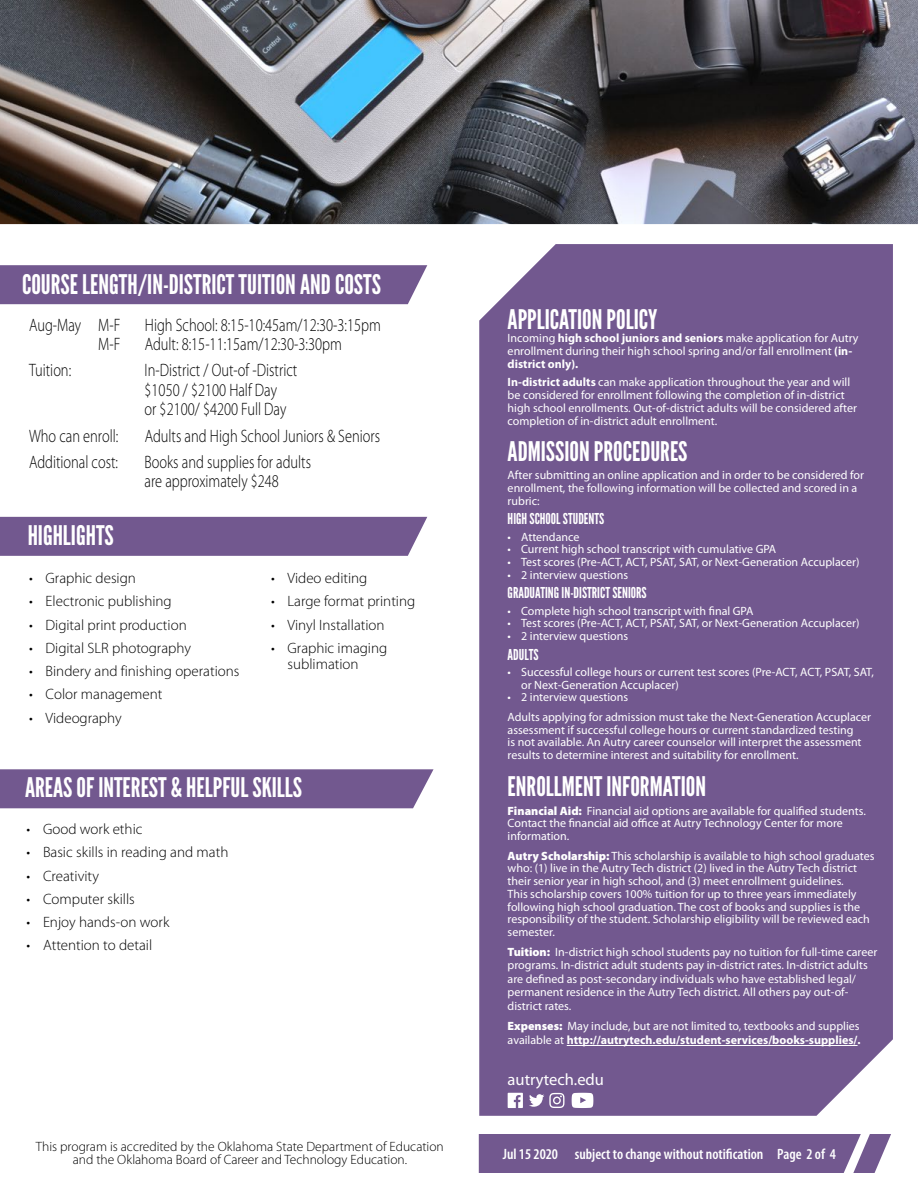
<style>
.page{position:relative;width:918px;height:1188px;background:#fff}
.page>*{position:absolute;margin:0;border:0;box-sizing:border-box;transform-origin:0 0}
.t1{font:27px "League Gothic";color:#fff}
.t2{font:300 18px/19.5px "Myriad Pro";color:#000;scale:.8 1}
.t3{font:16.5px "Myriad Pro";color:#fff}
.t4{font:300 15px/16.5px "Myriad Pro";color:#000}
.t5{font:15px "League Gothic";color:#fff}
.t6{font:600 condensed 15px "Myriad Pro";color:#fff}
.t7{font:300 13.5px/13.5px "Myriad Pro";color:#000;text-align:center}
.t8{font:12px/12.8px "Myriad Pro";color:#fff}
.s1{font-weight:700}
.s2{font-weight:900}
</style>
<div class="page">
<div style="left:479px;top:1134px;width:412px;height:39px;background:#72588f"></div>
<img style="left:0;top:0;width:918px;height:225px">
<div style="left:0;top:517px;width:427px;height:39px;background:#72588f"></div>
<div style="left:0;top:265px;width:427px;height:39px;background:#72588f"></div>
<div style="left:0;top:769px;width:434px;height:39px;background:#72588f"></div>
<div style="left:479px;top:244px;width:414px;height:872px;background:#72588f"></div>
<hr style="left:567px;top:1045px;width:291px;height:1px;background:#fff">
<svg style="left:508px;top:1093px;width:15px;height:15px"></svg>
<svg style="left:529px;top:1093px;width:35px;height:15px"></svg>
<svg style="left:572px;top:1093px;width:21px;height:15px"></svg>
<h1 class="t1" style="left:22px;top:268px;width:360px">COURSE LENGTH/IN-DISTRICT TUITION AND COSTS</h1>
<h2 class="t2" style="left:29px;top:315px;width:116px">Aug-May M-F</h2>
<h2 class="t2" style="left:145px;top:315px;width:297px">High School: 8:15-10:45am/12:30-3:15pm</h2>
<h2 class="t2" style="left:98px;top:335px;width:29px">M-F</h2>
<h2 class="t2" style="left:145px;top:335px;width:248px">Adult: 8:15-11:15am/12:30-3:30pm</h2>
<h2 class="t2" style="left:29px;top:361px;width:54px">Tuition:</h2>
<h2 class="t2" style="left:145px;top:361px;width:192px">In-District / Out-of -District $1050 / $2100 Half Day<br>or $2100/ $4200 Full Day</h2>
<h2 class="t2" style="left:29px;top:426px;width:113px">Who can enroll:</h2>
<h2 class="t2" style="left:145px;top:426px;width:295px">Adults and High School Juniors &amp; Seniors</h2>
<h2 class="t2" style="left:29px;top:452px;width:113px">Additional cost:</h2>
<h2 class="t2" style="left:145px;top:452px;width:210px">Books and supplies for adults are approximately $248</h2>
<h1 class="t1" style="left:28px;top:519px;width:88px">HIGHLIGHTS</h1>
<p class="t4" style="left:29px;top:570px;width:108px">• Graphic design</p>
<p class="t4" style="left:29px;top:593px;width:144px">• Electronic publishing</p>
<p class="t4" style="left:29px;top:617px;width:159px">• Digital print production</p>
<p class="t4" style="left:29px;top:640px;width:163px">• Digital SLR photography</p>
<p class="t4" style="left:29px;top:663px;width:212px">• Bindery and finishing operations</p>
<p class="t4" style="left:29px;top:686px;width:135px">• Color management</p>
<p class="t4" style="left:29px;top:710px;width:94px">• Videography</p>
<p class="t4" style="left:271px;top:570px;width:98px">• Video editing</p>
<p class="t4" style="left:271px;top:593px;width:146px">• Large format printing</p>
<p class="t4" style="left:271px;top:617px;width:115px">• Vinyl Installation</p>
<p class="t4" style="left:288px;top:640px;width:101px;text-indent:-16px">• Graphic imaging sublimation</p>
<h1 class="t1" style="left:25px;top:771px;width:279px">AREAS OF INTEREST &amp; HELPFUL SKILLS</h1>
<p class="t4" style="left:27px;top:821px;width:117px">• Good work ethic</p>
<p class="t4" style="left:27px;top:844px;width:203px">• Basic skills in reading and math</p>
<p class="t4" style="left:27px;top:868px;width:74px">• Creativity</p>
<p class="t4" style="left:27px;top:891px;width:110px">• Computer skills</p>
<p class="t4" style="left:27px;top:914px;width:144px">• Enjoy hands-on work</p>
<p class="t4" style="left:27px;top:937px;width:127px">• Attention to detail</p>
<p class="t7" style="left:36px;top:1140px;width:409px">This program is accredited by the Oklahoma State Department of Education and the Oklahoma Board of Career and Technology Education.</p>
<h1 class="t1" style="left:508px;top:304px;width:151px">APPLICATION POLICY</h1>
<p class="t8" style="left:508px;top:332px;width:352px">Incoming <span class="s1">high school juniors and seniors</span> make application for Autry enrollment during their high school spring and/or fall enrollment <span class="s1">(in&shy;district only).</span></p>
<p class="t8" style="left:508px;top:376px;width:351px"><span class="s1">In-district adults</span> can make application throughout the year and will be considered for enrollment following the completion of in-district high school enrollments. Out-of-district adults will be considered after completion of in-district adult enrollment.</p>
<h1 class="t1" style="left:508px;top:435px;width:181px">ADMISSION PROCEDURES</h1>
<p class="t8" style="left:508px;top:469px;width:358px">After submitting an online application and in order to be considered for enrollment, the following information will be collected and scored in a rubric:</p>
<p class="t5" style="left:508px;top:510px;width:98px">HIGH SCHOOL STUDENTS</p>
<p class="t8" style="left:508px;top:530px;width:73px">• Attendance</p>
<p class="t8" style="left:508px;top:543px;width:270px">• Current high school transcript with cumulative GPA</p>
<p class="t8" style="left:508px;top:556px;width:353px">• Test scores (Pre-ACT, ACT, PSAT, SAT, or Next-Generation Accuplacer)</p>
<p class="t8" style="left:508px;top:569px;width:122px">• 2 interview questions</p>
<p class="t5" style="left:508px;top:584px;width:141px">GRADUATING IN-DISTRICT SENIORS</p>
<p class="t8" style="left:508px;top:604px;width:247px">• Complete high school transcript with final GPA</p>
<p class="t8" style="left:508px;top:617px;width:353px">• Test scores (Pre-ACT, ACT, PSAT, SAT, or Next-Generation Accuplacer)</p>
<p class="t8" style="left:508px;top:630px;width:122px">• 2 interview questions</p>
<p class="t5" style="left:508px;top:645px;width:32px">ADULTS</p>
<p class="t8" style="left:521px;top:666px;width:354px;text-indent:-14px">• Successful college hours or current test scores (Pre-ACT, ACT, PSAT, SAT, or Next-Generation Accuplacer)</p>
<p class="t8" style="left:508px;top:688px;width:365px;line-height:19.5px">• 2 interview questions<br>Adults applying for admission must take the Next-Generation Accuplacer</p>
<p class="t8" style="left:508px;top:723px;width:355px">assessment if successful college hours or current standardized testing is not available. An Autry career counselor will interpret the assessment results to determine interest and suitability for enrollment.</p>
<h1 class="t1" style="left:508px;top:770px;width:200px">ENROLLMENT INFORMATION</h1>
<p class="t8" style="left:508px;top:804px;width:360px"><span class="s2">Financial Aid:</span> Financial aid options are available for qualified students.<br>Contact the financial aid office at Autry Technology Center for more information.</p>
<p class="t8" style="left:508px;top:849px;width:368px"><span class="s2">Autry Scholarship:</span> This scholarship is available to high school graduates who: (1) live in the Autry Tech district (2) lived in the Autry Tech district their senior year in high school, and (3) meet enrollment guidelines.<br>This scholarship covers 100% tuition for up to three years immediately following high school graduation. The cost of books and supplies is the responsibility of the student. Scholarship eligibility will be reviewed each semester.</p>
<p class="t8" style="left:508px;top:945px;width:371px;line-height:13.5px"><span class="s2">Tuition:</span> In-district high school students pay no tuition for full-time career programs. In-district adult students pay in-district rates. In-district adults are defined as post-secondary individuals who have established legal/ permanent residence in the Autry Tech district. All others pay out-of&shy;district rates.</p>
<p class="t8" style="left:508px;top:1019px;width:355px;line-height:14.4px"><span class="s2">Expenses:</span> May include, but are not limited to, textbooks and supplies available at <span class="s1">http://autrytech.edu/student-services/books-supplies/.</span></p>
<h3 class="t3" style="left:508px;top:1070px;width:98px">autrytech.edu</h3>
<p class="t6" style="left:503px;top:1146px;width:335px">Jul 15 2020 subject to change without notification Page 2 of 4</p>
</div>
